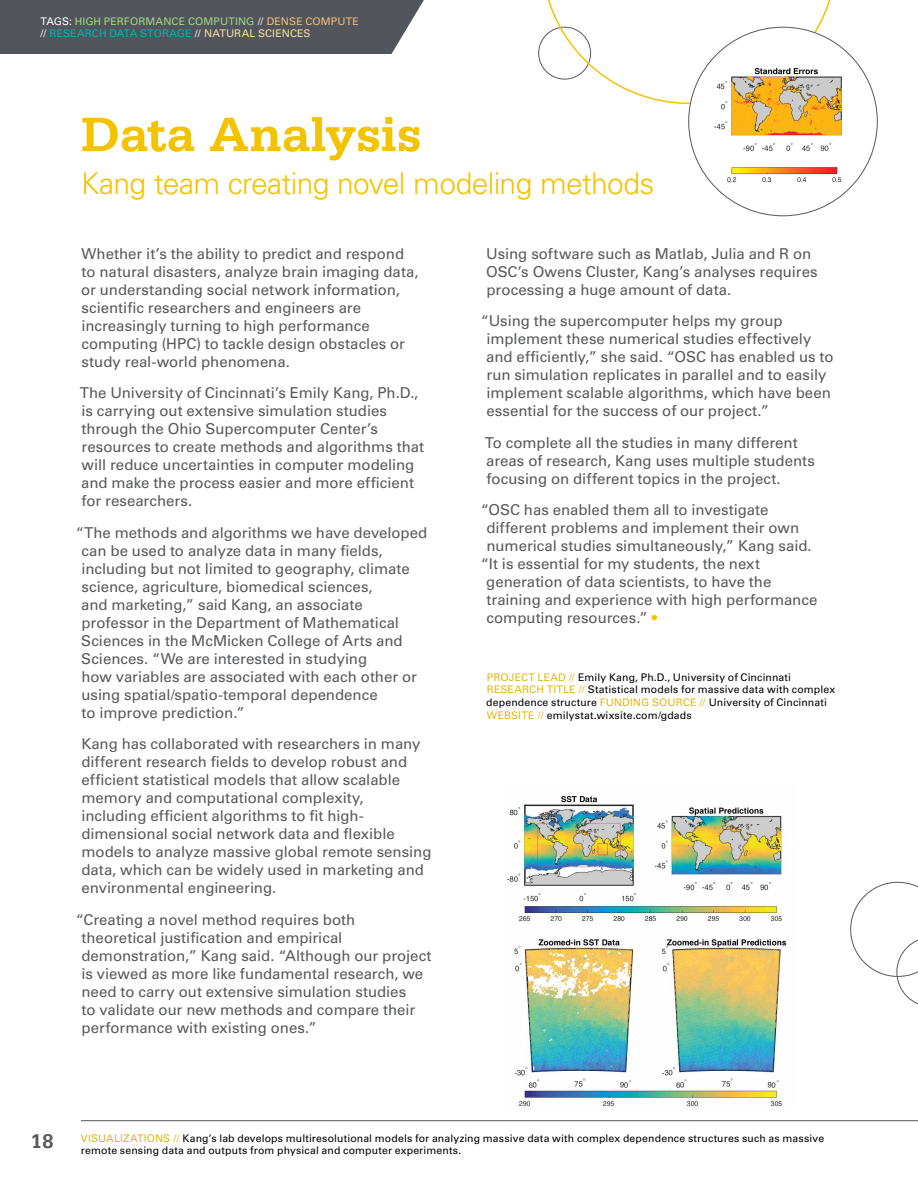
<style>
.page{position:relative;width:918px;height:1188px;background:#fff}
.page>*{position:absolute;margin:0;border:0;box-sizing:border-box;transform-origin:0 0}
.t1{font:700 51px "Serifa Std";letter-spacing:-.015em;color:#f3c300}
.t2{font:300 30px "Univers LT Std";letter-spacing:-.025em;color:#f3c300}
.t3{font:700 21px "Serifa Std";color:#58595b}
.t4{font:15px/18px "Univers LT Std";color:#58595b}
.t5{font:10.5px/12.6px "Univers LT Std";letter-spacing:.015em;color:#000}
.t6{font:10.5px/12.6px "Univers LT Std";letter-spacing:.015em;color:#a1d683}
.s1{color:#fff}
.s2{color:#f1bc7c}
.s3{color:#00b5b1}
.s4{color:#f6dfa4}
.s5{color:#f3c300}
.s6{color:#dfb618}
</style>
<div class="page">
<svg style="left:541px;top:0;width:296px;height:104px"></svg>
<div style="left:689px;top:27px;width:188px;height:189px;background:#fff;border-radius:50%"></div>
<img style="left:708px;top:52px;width:141px;height:142px">
<svg style="left:850px;top:882px;width:68px;height:123px"></svg>
<div style="left:0;top:0;width:424px;height:54px;background:#52555b"></div>
<hr style="left:81px;top:1120px;width:837px;height:1px;background:#58595b">
<img style="left:507px;top:795px;width:280px;height:312px">
<p class="t6" style="left:40px;top:15px;width:320px"><span class="s1">TAGS:</span> HIGH PERFORMANCE COMPUTING <span class="s1">//</span> <span class="s2">DENSE COMPUTE </span><span class="s1">//</span> <span class="s3">RESEARCH DATA STORAGE</span> <span class="s1">//</span> <span class="s4">NATURAL SCIENCES</span></p>
<h1 class="t1" style="left:81px;top:104px;width:342px">Data Analysis</h1>
<h2 class="t2" style="left:81px;top:165px;width:575px">Kang team creating novel modeling methods</h2>
<p class="t4" style="left:81px;top:244px;width:339px">Whether it’s the ability to predict and respond to natural disasters, analyze brain imaging data, or understanding social network information, scientific researchers and engineers are increasingly turning to high performance computing (HPC) to tackle design obstacles or study real-world phenomena.</p>
<p class="t4" style="left:80px;top:384px;width:346px">The University of Cincinnati’s Emily Kang, Ph.D., is carrying out extensive simulation studies through the Ohio Supercomputer Center’s resources to create methods and algorithms that will reduce uncertainties in computer modeling and make the process easier and more efficient for researchers.</p>
<p class="t4" style="left:81px;top:523px;width:348px;text-indent:-5px">“The methods and algorithms we have developed can be used to analyze data in many fields, including but not limited to geography, climate science, agriculture, biomedical sciences,<br>and marketing,” said Kang, an associate professor in the Department of Mathematical Sciences in the McMicken College of Arts and Sciences. “We are interested in studying<br>how variables are associated with each other or using spatial/spatio-temporal dependence<br>to improve prediction.”</p>
<p class="t4" style="left:81px;top:735px;width:352px">Kang has collaborated with researchers in many different research fields to develop robust and efficient statistical models that allow scalable memory and computational complexity, including efficient algorithms to fit high&shy;dimensional social network data and flexible models to analyze massive global remote sensing data, which can be widely used in marketing and environmental engineering.</p>
<p class="t4" style="left:81px;top:910px;width:352px;text-indent:-6px">“Creating a novel method requires both theoretical justification and empirical demonstration,” Kang said. “Although our project is viewed as more like fundamental research, we need to carry out extensive simulation studies<br>to validate our new methods and compare their performance with existing ones.”</p>
<p class="t4" style="left:486px;top:244px;width:333px">Using software such as Matlab, Julia and R on<br>OSC’s Owens Cluster, Kang’s analyses requires processing a huge amount of data.</p>
<p class="t4" style="left:486px;top:312px;width:349px;text-indent:-5px">“Using the supercomputer helps my group implement these numerical studies effectively and efficiently,” she said. “OSC has enabled us to run simulation replicates in parallel and to easily implement scalable algorithms, which have been essential for the success of our project.”</p>
<p class="t4" style="left:485px;top:433px;width:332px">To complete all the studies in many different areas of research, Kang uses multiple students focusing on different topics in the project.</p>
<p class="t4" style="left:481px;top:501px;width:289px">“OSC has enabled them all to investigate</p>
<p class="t4" style="left:486px;top:519px;width:314px">different problems and implement their own</p>
<p class="t4" style="left:486px;top:537px;width:327px">numerical studies simultaneously,” Kang said.</p>
<p class="t4" style="left:481px;top:555px;width:281px">“It is essential for my students, the next</p>
<p class="t4" style="left:486px;top:573px;width:287px">generation of data scientists, to have the</p>
<p class="t4" style="left:487px;top:591px;width:332px">training and experience with high performance</p>
<p class="t4" style="left:487px;top:609px;width:172px">computing resources.” <span class="s5">•</span></p>
<p class="t5" style="left:486px;top:671px;width:351px"><span class="s6">PROJECT LEAD //</span> Emily Kang, Ph.D., University of Cincinnati <span class="s6">RESEARCH TITLE //</span> Statistical models for massive data with complex dependence structure <span class="s6">FUNDING SOURCE //</span> University of Cincinnati <span class="s6">WEBSITE //</span> emilystat.wixsite.com/gdads</p>
<h3 class="t3" style="left:31px;top:1128px;width:25px">18</h3>
<p class="t5" style="left:81px;top:1132px;width:745px"><span class="s6">VISUALIZATIONS //</span> Kang’s lab develops multiresolutional models for analyzing massive data with complex dependence structures such as massive remote sensing data and outputs from physical and computer experiments.</p>
</div>
